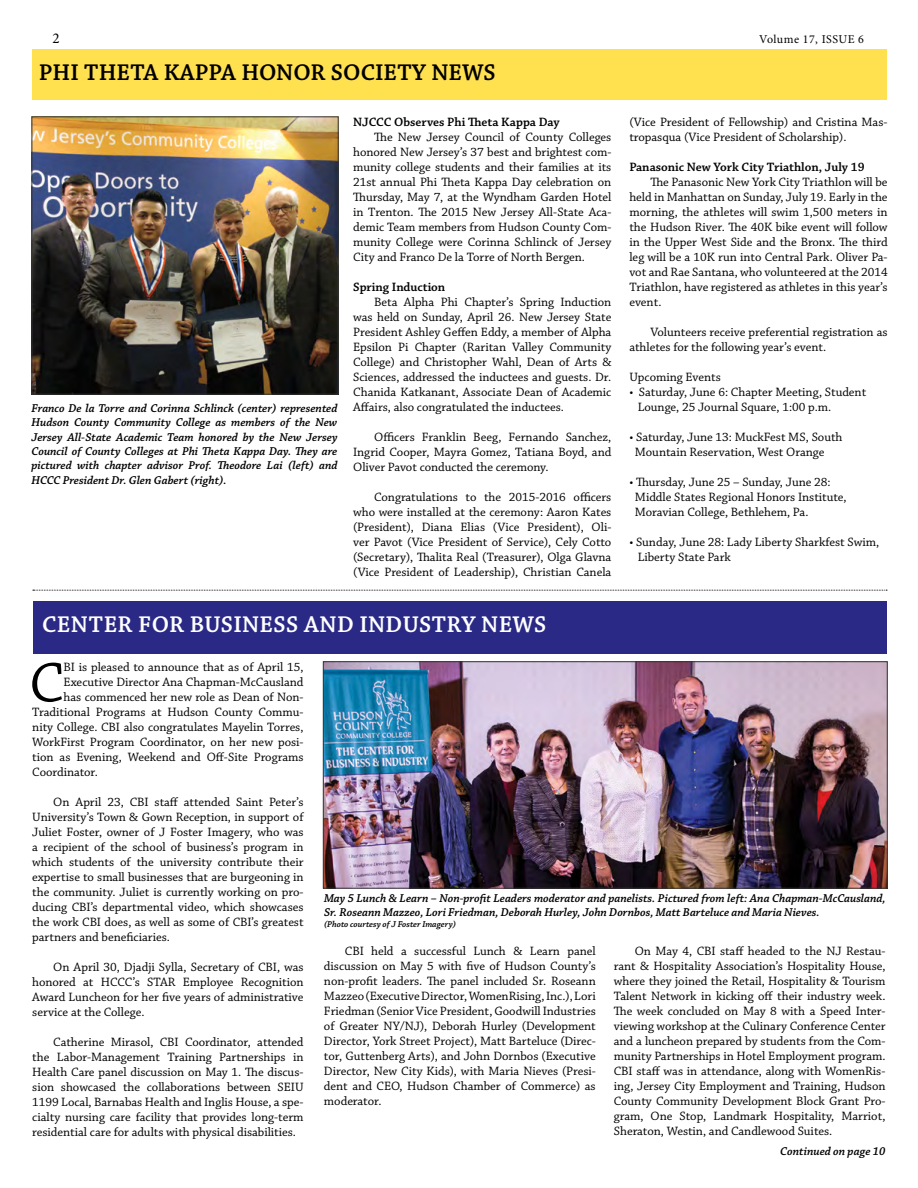
<style>
.page{position:relative;width:918px;height:1188px;background:#fff}
.page>*{position:absolute;margin:0;border:0;box-sizing:border-box;transform-origin:0 0}
.t1{font:58.95px "Chaparral Pro";color:#000}
.t2{font:600 24px "Chaparral Pro";letter-spacing:.015em;color:#fff}
.t3{font:600 24px "Chaparral Pro";color:#000}
.t4{font:15px "Minion Pro";color:#000}
.t5{font:12.75px/15px "Chaparral Pro";letter-spacing:-.005em;color:#000;text-align:justify}
.t6{font:600 12.75px "Chaparral Pro";letter-spacing:-.005em;color:#000}
.t7{font:italic 600 12px/14.4px "Chaparral Pro";color:#000}
.t8{font:12px "Minion Pro";letter-spacing:.04em;color:#000}
.t9{font:italic 600 9px "Chaparral Pro";color:#000}
</style>
<div class="page">
<div style="left:33px;top:601px;width:853px;height:53px;background:#2a2a86"></div>
<div style="left:32px;top:49px;width:855px;height:51px;background:#ffe14f"></div>
<svg style="left:33px;top:590px;width:854px;height:1px"></svg>
<img style="left:325px;top:663px;width:561px;height:224px">
<div style="left:323px;top:661px;width:565px;height:228px;border:1px solid #333"></div>
<img style="left:34px;top:118px;width:303px;height:275px">
<div style="left:32px;top:116px;width:307px;height:279px;border:1px solid #333"></div>
<p class="t4" style="left:53px;top:29px;width:9px">2</p>
<p class="t8" style="left:759px;top:32px;width:106px">Volume 17, ISSUE 6</p>
<h2 class="t3" style="left:39px;top:59px;width:458px">PHI THETA KAPPA HONOR SOCIETY NEWS</h2>
<p class="t7" style="left:32px;top:401px;width:307px;text-align:justify">Franco De la Torre and Corinna Schlinck (center) represented Hudson County Community College as members of the New Jersey All-State Academic Team honored by the New Jersey Council of County Colleges at Phi Theta Kappa Day. They are pictured with chapter advisor Prof. Theodore Lai (left) and HCCC President Dr. Glen Gabert (right).</p>
<p class="t6" style="left:353px;top:115px;width:208px">NJCCC Observes Phi Theta Kappa Day</p>
<p class="t5" style="left:353px;top:130px;width:260px;text-indent:21px">The New Jersey Council of County Colleges honored New Jersey’s 37 best and brightest com&shy;munity college students and their families at its 21st annual Phi Theta Kappa Day celebration on Thursday, May 7, at the Wyndham Garden Hotel in Trenton. The 2015 New Jersey All-State Aca&shy;demic Team members from Hudson County Com&shy;munity College were Corinna Schlinck of Jersey City and Franco De la Torre of North Bergen.</p>
<p class="t6" style="left:353px;top:280px;width:94px">Spring Induction</p>
<p class="t5" style="left:353px;top:295px;width:260px;text-indent:21px">Beta Alpha Phi Chapter’s Spring Induction was held on Sunday, April 26. New Jersey State President Ashley Geffen Eddy, a member of Alpha Epsilon Pi Chapter (Raritan Valley Community College) and Christopher Wahl, Dean of Arts &amp; Sciences, addressed the inductees and guests. Dr.<br>Chanida Katkanant, Associate Dean of Academic Affairs, also congratulated the inductees.</p>
<p class="t5" style="left:353px;top:430px;width:260px;text-indent:21px">Officers Franklin Beeg, Fernando Sanchez, Ingrid Cooper, Mayra Gomez, Tatiana Boyd, and Oliver Pavot conducted the ceremony.</p>
<p class="t5" style="left:353px;top:490px;width:260px;text-indent:21px">Congratulations to the 2015-2016 officers who were installed at the ceremony: Aaron Kates (President), Diana Elias (Vice President), Oli&shy;ver Pavot (Vice President of Service), Cely Cotto (Secretary), Thalita Real (Treasurer), Olga Glavna (Vice President of Leadership), Christian Canela</p>
<h2 class="t2" style="left:42px;top:611px;width:506px">CENTER FOR BUSINESS AND INDUSTRY NEWS</h2>
<p class="t5" style="left:629px;top:115px;width:260px">(Vice President of Fellowship) and Cristina Mas&shy;tropasqua (Vice President of Scholarship).</p>
<p class="t6" style="left:629px;top:159px;width:237px">Panasonic New York City Triathlon, July 19</p>
<p class="t5" style="left:629px;top:175px;width:260px;text-indent:21px">The Panasonic New York City Triathlon will be held in Manhattan on Sunday, July 19. Early in the morning, the athletes will swim 1,500 meters in the Hudson River. The 40K bike event will follow in the Upper West Side and the Bronx. The third leg will be a 10K run into Central Park. Oliver Pa&shy;vot and Rae Santana, who volunteered at the 2014<br>Triathlon, have registered as athletes in this year’s event.</p>
<p class="t5" style="left:629px;top:325px;width:260px;text-indent:21px">Volunteers receive preferential registration as athletes for the following year’s event.</p>
<p class="t5" style="left:629px;top:370px;width:93px">Upcoming Events</p>
<p class="t5" style="left:638px;top:385px;width:230px;text-indent:-8px">• Saturday, June 6: Chapter Meeting, Student<br>Lounge, 25 Journal Square, 1:00 p.m.</p>
<p class="t5" style="left:635px;top:430px;width:209px;text-indent:-6px">• Saturday, June 13: MuckFest MS, South<br>Mountain Reservation, West Orange</p>
<p class="t5" style="left:635px;top:475px;width:213px;text-align:left;text-indent:-6px">• Thursday, June 25 – Sunday, June 28:<br>Middle States Regional Honors Institute,<br>Moravian College, Bethlehem, Pa.</p>
<p class="t5" style="left:638px;top:535px;width:243px;text-indent:-8px">• Sunday, June 28: Lady Liberty Sharkfest Swim,<br>Liberty State Park</p>
<h1 class="t1" style="left:29px;top:650px;width:36px">C</h1>
<p class="t5" style="left:64px;top:660px;width:242px">BI is pleased to announce that as of April 15,</p>
<p class="t5" style="left:64px;top:675px;width:241px">Executive Director Ana Chapman-McCausland</p>
<p class="t5" style="left:64px;top:690px;width:242px">has commenced her new role as Dean of Non-</p>
<p class="t5" style="left:32px;top:705px;width:273px">Traditional Programs at Hudson County Commu-</p>
<p class="t5" style="left:32px;top:720px;width:273px">nity College. CBI also congratulates Mayelin Torres,</p>
<p class="t5" style="left:32px;top:735px;width:273px">WorkFirst Program Coordinator, on her new posi-</p>
<p class="t5" style="left:32px;top:750px;width:273px">tion as Evening, Weekend and Off-Site Programs</p>
<p class="t5" style="left:32px;top:765px;width:67px">Coordinator.</p>
<p class="t5" style="left:32px;top:795px;width:273px;text-indent:21px">On April 23, CBI staff attended Saint Peter’s University’s Town &amp; Gown Reception, in support of Juliet Foster, owner of J Foster Imagery, who was a recipient of the school of business’s program in which students of the university contribute their expertise to small businesses that are burgeoning in the community. Juliet is currently working on pro&shy;ducing CBI’s departmental video, which showcases the work CBI does, as well as some of CBI’s greatest partners and beneficiaries.</p>
<p class="t5" style="left:32px;top:960px;width:273px;text-indent:21px">On April 30, Djadji Sylla, Secretary of CBI, was honored at HCCC’s STAR Employee Recognition Award Luncheon for her five years of administrative service at the College.</p>
<p class="t5" style="left:32px;top:1035px;width:273px;text-indent:21px">Catherine Mirasol, CBI Coordinator, attended the Labor-Management Training Partnerships in Health Care panel discussion on May 1. The discus&shy;sion showcased the collaborations between SEIU 1199 Local, Barnabas Health and Inglis House, a spe&shy;cialty nursing care facility that provides long-term residential care for adults with physical disabilities.</p>
<p class="t7" style="left:324px;top:891px;width:563px">May 5 Lunch &amp; Learn – Non-profit Leaders moderator and panelists. Pictured from left: Ana Chapman-McCausland,<br>Sr. Roseann Mazzeo, Lori Friedman, Deborah Hurley, John Dornbos, Matt Barteluce and Maria Nieves.</p>
<p class="t9" style="left:324px;top:919px;width:134px">(Photo courtesy of J Foster Imagery)</p>
<p class="t5" style="left:324px;top:944px;width:273px;text-indent:21px">CBI held a successful Lunch &amp; Learn panel discussion on May 5 with five of Hudson County’s non-profit leaders. The panel included Sr. Roseann Mazzeo (Executive Director, WomenRising, Inc.), Lori Friedman (Senior Vice President, Goodwill Industries of Greater NY/NJ), Deborah Hurley (Development Director, York Street Project), Matt Barteluce (Direc&shy;tor, Guttenberg Arts), and John Dornbos (Executive Director, New City Kids), with Maria Nieves (Presi&shy;dent and CEO, Hudson Chamber of Commerce) as moderator.</p>
<p class="t5" style="left:614px;top:944px;width:273px;text-indent:21px">On May 4, CBI staff headed to the NJ Restau&shy;rant &amp; Hospitality Association’s Hospitality House, where they joined the Retail, Hospitality &amp; Tourism Talent Network in kicking off their industry week.<br>The week concluded on May 8 with a Speed Inter&shy;viewing workshop at the Culinary Conference Center and a luncheon prepared by students from the Com&shy;munity Partnerships in Hotel Employment program.<br>CBI staff was in attendance, along with WomenRis&shy;ing, Jersey City Employment and Training, Hudson County Community Development Block Grant Pro&shy;gram, One Stop, Landmark Hospitality, Marriot, Sheraton, Westin, and Candlewood Suites.</p>
<p class="t7" style="left:780px;top:1144px;width:107px">Continued on page 10</p>
</div>
